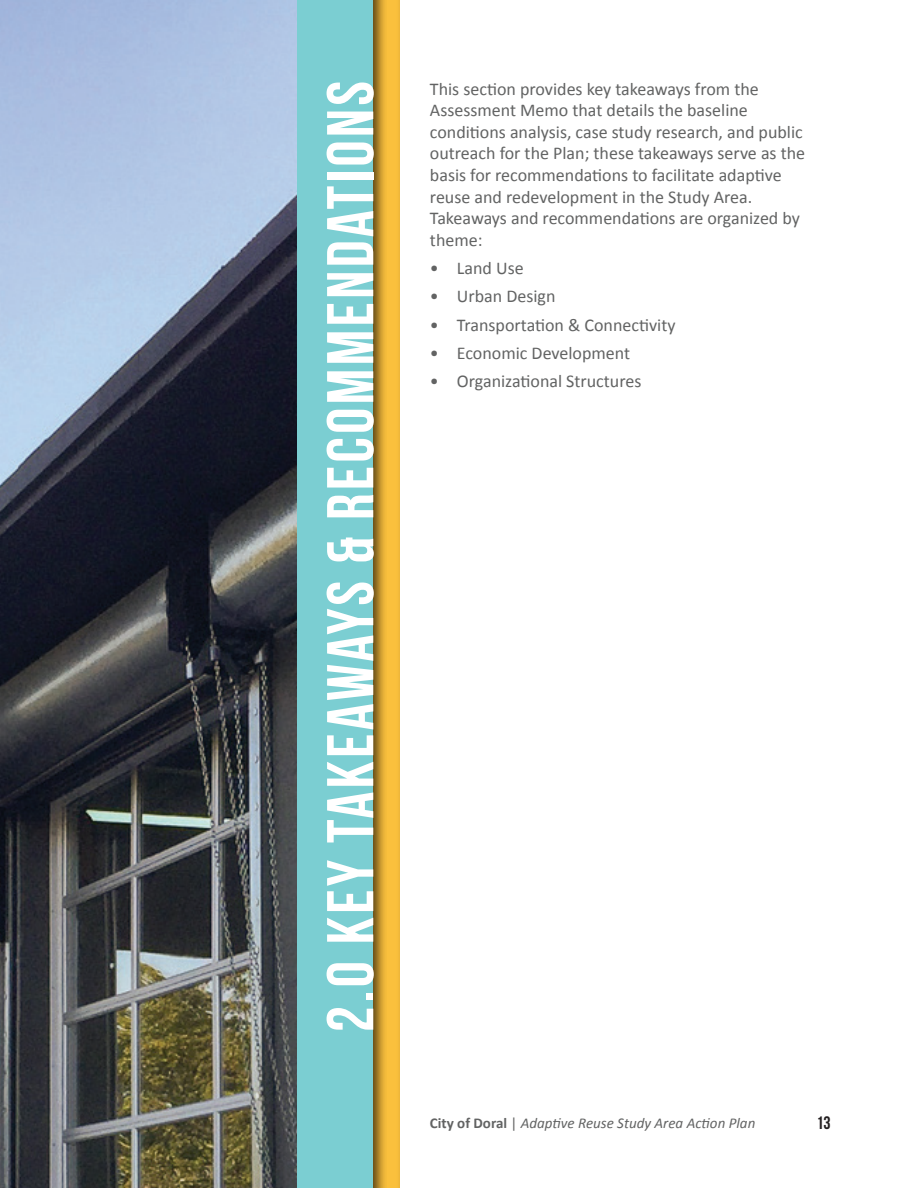
<style>
.page{position:relative;width:918px;height:1188px;background:#fff}
.page>*{position:absolute;margin:0;border:0;box-sizing:border-box;transform-origin:0 0}
.t1{font:66px "Bebas Neue";letter-spacing:.05em;color:#fff}
.t2{font:18px/21.6px "Calibri";color:#626363}
.t3{font:18px "Bebas Neue";color:#231f20}
.t4{font:italic 15px "Calibri";color:#626363}
.s1{font-weight:700;font-style:normal}
.s2{font-style:normal}
</style>
<div class="page">
<div style="left:0;top:0;width:373px;height:1188px;background:#7bced2"></div>
<div style="left:371px;top:0;width:30px;height:1188px;background:#231f20;opacity:.75"></div>
<img style="left:0;top:0;width:297px;height:1188px">
<h1 class="t1" style="left:314px;top:1032px;width:953px;rotate:-90deg">2.0 Key Takeaways &amp; Recommendations</h1>
<p class="t2" style="left:430px;top:78px;width:377px">This section provides key takeaways from the Assessment Memo that details the baseline conditions analysis, case study research, and public outreach for the Plan; these takeaways serve as the basis for recommendations to facilitate adaptive reuse and redevelopment in the Study Area.<br>Takeaways and recommendations are organized by theme:</p>
<p class="t2" style="left:430px;top:257px;width:95px">• Land Use</p>
<p class="t2" style="left:430px;top:286px;width:127px">• Urban Design</p>
<p class="t2" style="left:430px;top:314px;width:247px">• Transportation &amp; Connectivity</p>
<p class="t2" style="left:430px;top:342px;width:202px">• Economic Development</p>
<p class="t2" style="left:430px;top:371px;width:213px">• Organizational Structures</p>
<p class="t4" style="left:430px;top:1113px;width:327px"><span class="s1">City of Doral</span> <span class="s2">|</span> Adaptive Reuse Study Area Action Plan</p>
<p class="t3" style="left:816px;top:1113px;width:16px">13</p>
</div>
